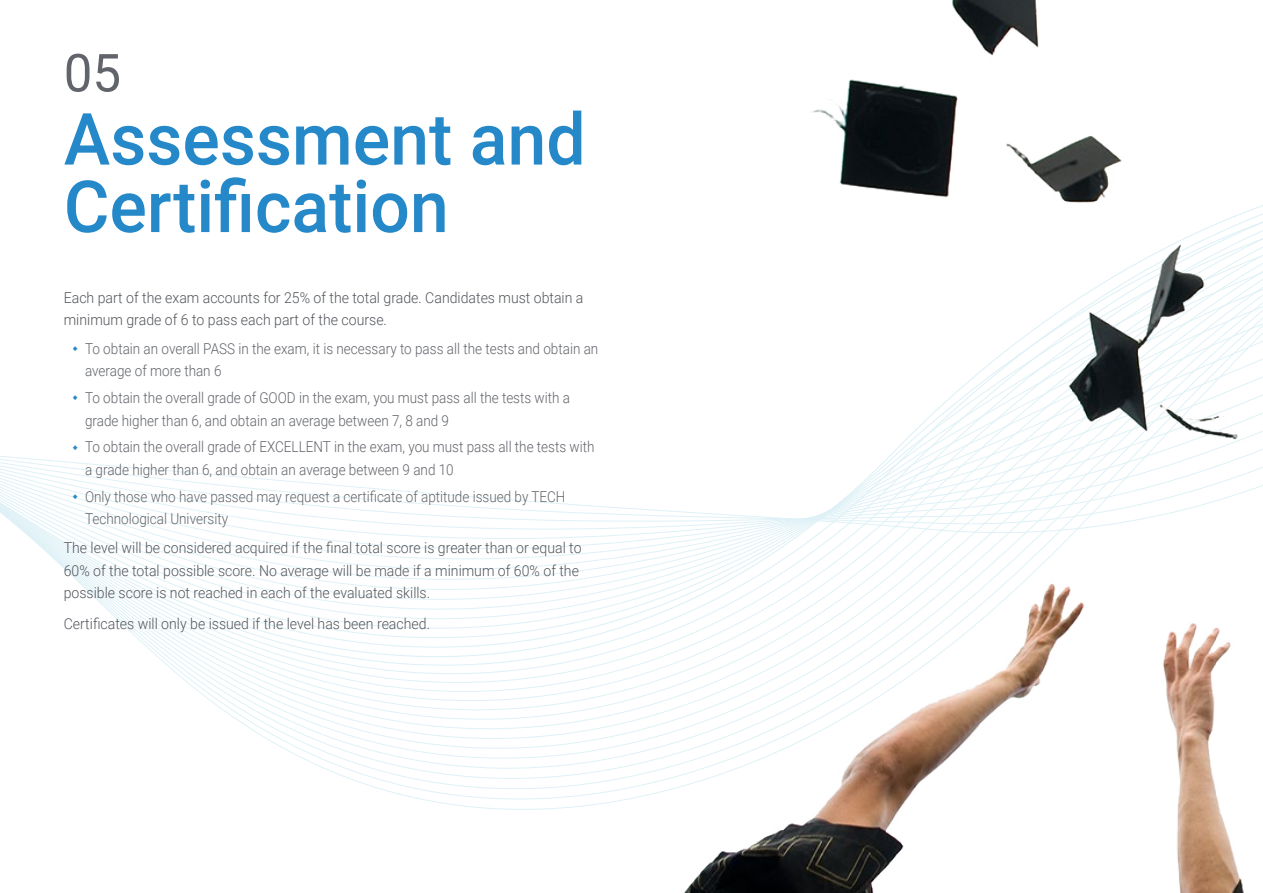
<style>
.page{position:relative;width:1263px;height:893px;background:#fff}
.page>*{position:absolute;margin:0;border:0;box-sizing:border-box;transform-origin:0 0}
.t1{font:500 72px/67.5px "Roboto";color:#2488c9}
.t2{font:52.5px "Roboto";color:#61646a}
.t3{font:300 15px/22.5px "Roboto";color:#61646a;scale:.9 1}
.t4{font:300 15px/22.5px "Roboto";color:#52555b;scale:.94 1}
</style>
<div class="page">
<svg style="left:0;top:456px;width:642px;height:354px"></svg>
<img style="left:642px;top:0;width:621px;height:893px">
<svg style="left:73px;top:494px;width:5px;height:5px"></svg>
<h2 class="t2" style="left:64px;top:36px;width:59px">05</h2>
<h1 class="t1" style="left:64px;top:103px;width:523px">Assessment and<br>Certification</h1>
<p class="t4" style="left:64px;top:285px;width:554px">Each part of the exam accounts for 25% of the total grade. Candidates must obtain a minimum grade of 6 to pass each part of the course.</p>
<p class="t3" style="left:85px;top:337px;width:572px">To obtain an overall PASS in the exam, it is necessary to pass all the tests and obtain an average of more than 6</p>
<p class="t3" style="left:85px;top:386px;width:540px">To obtain the overall grade of GOOD in the exam, you must pass all the tests with a grade higher than 6, and obtain an average between 7, 8 and 9</p>
<p class="t3" style="left:85px;top:435px;width:568px">To obtain the overall grade of EXCELLENT in the exam, you must pass all the tests with a grade higher than 6, and obtain an average between 9 and 10</p>
<p class="t3" style="left:85px;top:484px;width:535px">Only those who have passed may request a certificate of aptitude issued by TECH<br>Technological University</p>
<p class="t4" style="left:64px;top:536px;width:552px">The level will be considered acquired if the final total score is greater than or equal to<br>60% of the total possible score. No average will be made if a minimum of 60% of the possible score is not reached in each of the evaluated skills.</p>
<p class="t4" style="left:64px;top:612px;width:391px">Certificates will only be issued if the level has been reached.</p>
</div>
